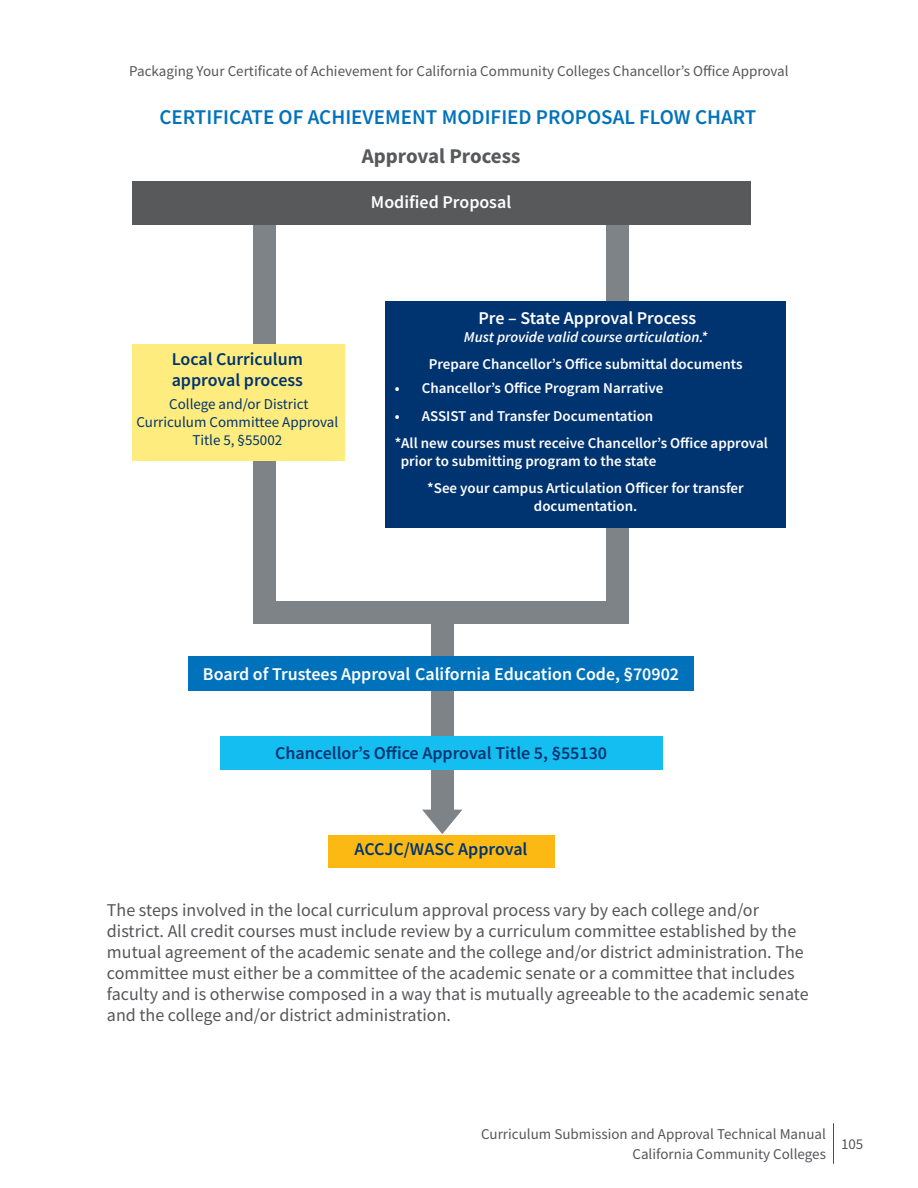
<style>
.page{position:relative;width:918px;height:1188px;background:#fff}
.page>*{position:absolute;margin:0;border:0;box-sizing:border-box;transform-origin:0 0}
.t1{font:600 21px "Source Sans Pro";color:#0072bc}
.t2{font:700 21px "Source Sans Pro";color:#58595b}
.t3{font:18px/21px "Source Sans Pro";color:#565659}
.Lbody{font:600 18px "Source Sans Pro";color:#fff}
.Lbody-2{font:600 18px/21.6px "Source Sans Pro";color:#003471}
.t4{font:600 15px/18px "Source Sans Pro";color:#fff}
.t5{font:15px/19.5px "Source Sans Pro";color:#565659;text-align:right}
.t6{font:15px/18px "Source Sans Pro";color:#003471;text-align:center}
.t7{font:italic 600 15px "Source Sans Pro";color:#fff}
</style>
<div class="page">
<hr style="left:833px;top:1123px;width:1px;height:41px;background:#4d4d4f">
<div style="left:254px;top:184px;width:22px;height:439px;background:#7e8387"></div>
<div style="left:606px;top:184px;width:22px;height:439px;background:#7e8387"></div>
<div style="left:258px;top:601px;width:367px;height:22px;background:#7e8387"></div>
<div style="left:431px;top:603px;width:22px;height:207px;background:#7e8387"></div>
<svg style="left:422px;top:810px;width:40px;height:24px"></svg>
<div style="left:132px;top:344px;width:213px;height:117px;background:#ffec7e"></div>
<div style="left:132px;top:182px;width:619px;height:43px;background:#58595b"></div>
<div style="left:386px;top:301px;width:400px;height:227px;background:#003471"></div>
<div style="left:188px;top:656px;width:506px;height:35px;background:#0072bc"></div>
<div style="left:328px;top:835px;width:227px;height:33px;background:#fdb913"></div>
<div style="left:220px;top:736px;width:442px;height:34px;background:#15bef0"></div>
<p class="t5" style="left:129px;top:61px;width:661px">Packaging Your Certificate of Achievement for California Community Colleges Chancellor’s Office Approval</p>
<h4 class="t1" style="left:159px;top:103px;width:598px">CERTIFICATE OF ACHIEVEMENT MODIFIED PROPOSAL FLOW CHART</h4>
<h5 class="t2" style="left:362px;top:142px;width:160px">Approval Process</h5>
<p class="Lbody" style="left:371px;top:190px;width:142px">Modified Proposal</p>
<p class="Lbody-2" style="left:172px;top:348px;width:133px">Local Curriculum approval process</p>
<p class="t6" style="left:136px;top:395px;width:203px">College and/or District<br>Curriculum Committee Approval<br>Title 5, §55002</p>
<p class="Lbody" style="left:479px;top:306px;width:219px">Pre – State Approval Process</p>
<p class="t7" style="left:464px;top:327px;width:245px">Must provide valid course articulation.*</p>
<p class="t4" style="left:429px;top:355px;width:315px">Prepare Chancellor’s Office submittal documents</p>
<p class="t4" style="left:395px;top:379px;width:270px">• Chancellor’s Office Program Narrative</p>
<p class="t4" style="left:395px;top:407px;width:260px">• ASSIST and Transfer Documentation</p>
<p class="t4" style="left:401px;top:434px;width:369px;text-indent:-6px">*All new courses must receive Chancellor’s Office approval prior to submitting program to the state</p>
<p class="t4" style="left:427px;top:479px;width:318px;text-align:center">*See your campus Articulation Officer for transfer documentation.</p>
<p class="Lbody" style="left:203px;top:662px;width:478px">Board of Trustees Approval California Education Code, §70902</p>
<p class="Lbody-2" style="left:275px;top:742px;width:334px">Chancellor’s Office Approval Title 5, §55130</p>
<p class="Lbody-2" style="left:355px;top:838px;width:174px">ACCJC/WASC Approval</p>
<p class="t3" style="left:107px;top:899px;width:703px">The steps involved in the local curriculum approval process vary by each college and/or district. All credit courses must include review by a curriculum committee established by the mutual agreement of the academic senate and the college and/or district administration. The committee must either be a committee of the academic senate or a committee that includes faculty and is otherwise composed in a way that is mutually agreeable to the academic senate and the college and/or district administration.</p>
<p class="t5" style="left:481px;top:1125px;width:346px">Curriculum Submission and Approval Technical Manual<br>California Community Colleges</p>
<p class="t5" style="left:841px;top:1134px;width:24px">105</p>
</div>
